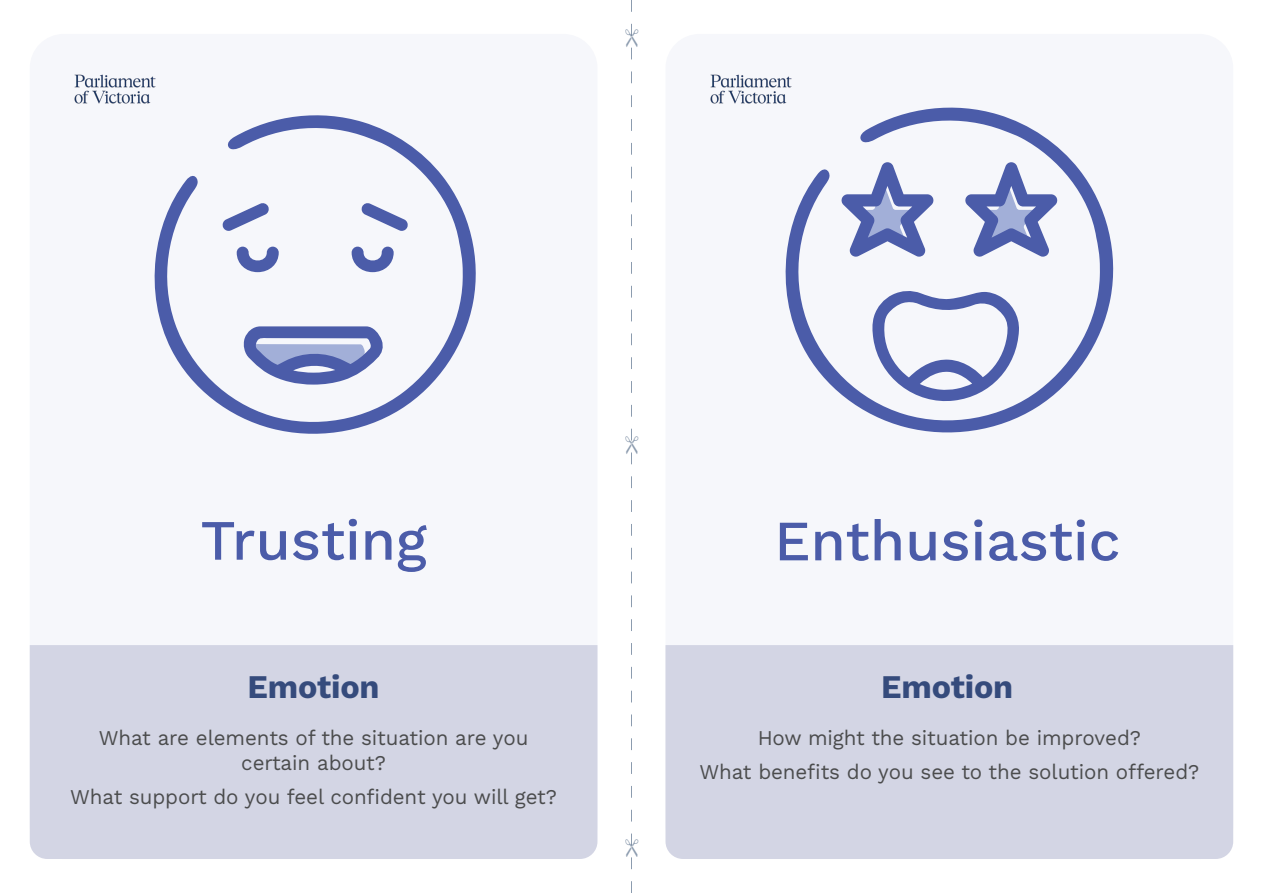
<style>
.page{position:relative;width:1263px;height:893px;background:#fff}
.page>*{position:absolute;margin:0;border:0;box-sizing:border-box;transform-origin:0 0}
.t1{font:500 57px "Work Sans";color:#4b5ca9}
.t2{font:700 33px "Work Sans";letter-spacing:-.005em;color:#354b7c}
.t3{font:21px "Work Sans";letter-spacing:-.005em;color:#4b4c4d}
</style>
<div class="page">
<div style="left:30px;top:34px;width:567px;height:825px;background:#f6f7fb;border-radius:34px"></div>
<div style="left:665px;top:34px;width:568px;height:825px;background:#f6f7fb;border-radius:34px"></div>
<svg style="left:154px;top:115px;width:322px;height:319px"></svg>
<svg style="left:361px;top:202px;width:48px;height:29px"></svg>
<svg style="left:222px;top:202px;width:48px;height:29px"></svg>
<svg style="left:237px;top:247px;width:42px;height:25px"></svg>
<svg style="left:352px;top:247px;width:42px;height:25px"></svg>
<svg style="left:242px;top:326px;width:142px;height:59px"></svg>
<svg style="left:785px;top:107px;width:329px;height:326px"></svg>
<svg style="left:872px;top:290px;width:148px;height:115px"></svg>
<svg style="left:965px;top:162px;width:93px;height:95px"></svg>
<svg style="left:841px;top:162px;width:93px;height:95px"></svg>
<div style="left:30px;top:645px;width:567px;height:214px;background:#d3d5e4"></div>
<div style="left:665px;top:645px;width:568px;height:214px;background:#d3d5e4"></div>
<img style="left:74px;top:74px;width:82px;height:30px">
<img style="left:710px;top:74px;width:93px;height:41px">
<svg style="left:631px;top:0;width:1px;height:893px"></svg>
<p class="t1" style="left:200px;top:497px;width:228px">Trusting</p>
<p class="t1" style="left:774px;top:498px;width:348px">Enthusiastic</p>
<p class="t2" style="left:248px;top:662px;width:134px">Emotion</p>
<p class="t2" style="left:881px;top:662px;width:134px">Emotion</p>
<p class="t3" style="left:758px;top:722px;width:385px">How might the situation be improved?</p>
<p class="t3" style="left:699px;top:756px;width:501px">What benefits do you see to the solution offered?</p>
<p class="t3" style="left:99px;top:722px;width:431px">What are elements of the situation are you</p>
<p class="t3" style="left:241px;top:747px;width:146px">certain about?</p>
<p class="t3" style="left:70px;top:781px;width:488px">What support do you feel confident you will get?</p>
</div>
